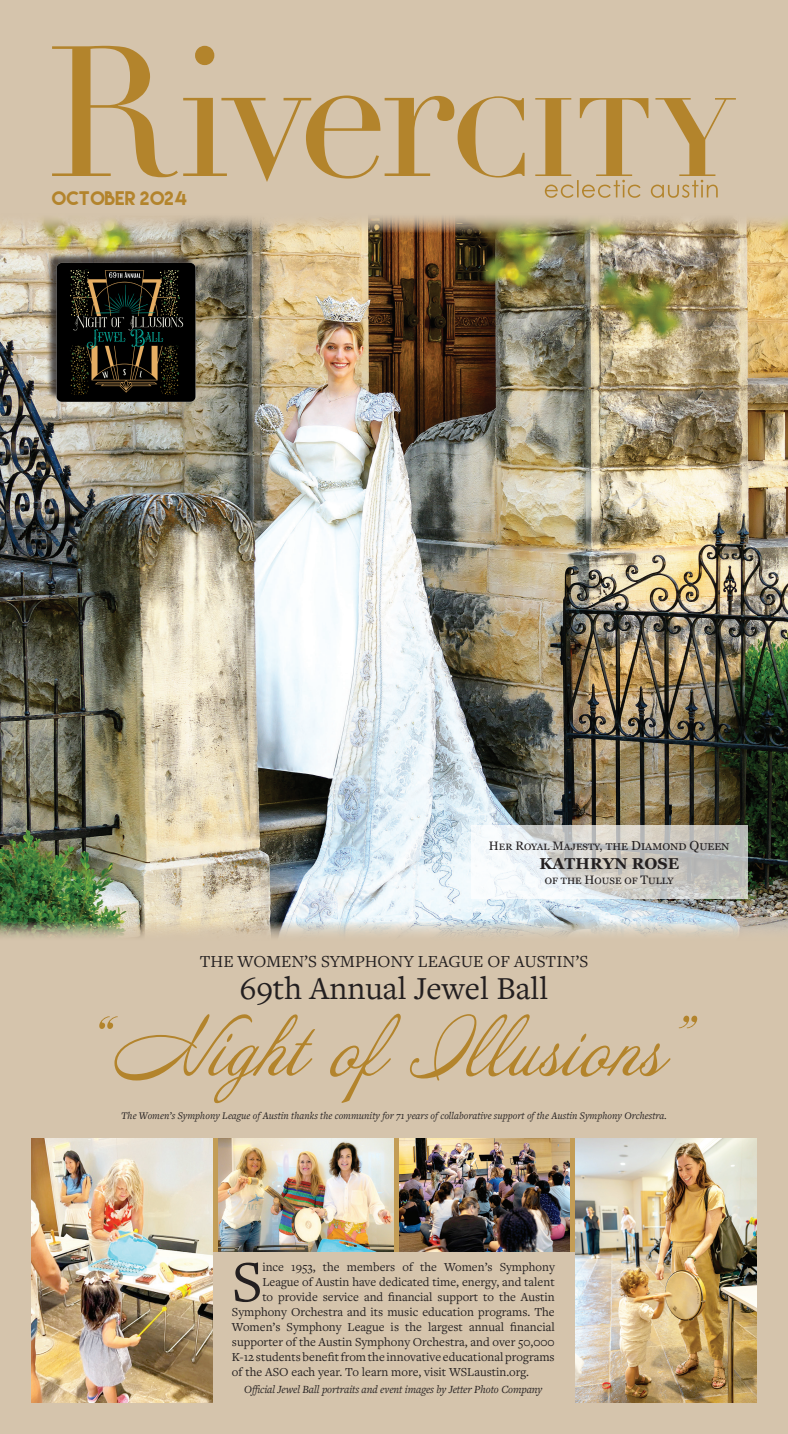
<style>
.page{position:relative;width:788px;height:1434px;background:#fff}
.page>*{position:absolute;margin:0;border:0;box-sizing:border-box;transform-origin:0 0}
.subhead{font:74.55px "Annabelle JF";color:#b3842c;scale:.91 1}
.t1{font:60.29px "Freight Text Pro";color:#231f20}
.ROYALTY_CUTLINES{font:33.25px "Freight Text Pro";color:#231f20}
.ROYALTY_CUTLINES-2{font:17.5px "Freight Text Pro";color:#231f20}
.t2{font:17.5px "Lemon Milk";color:#b3842c}
.ROYALTY_CUTLINES-3{font:700 15.75px "Georgia";letter-spacing:.01em;color:#231f20}
.t3{font:12.69px "Freight Text Pro";color:#231f20}
.ROYALTY_CUTLINES-4{font:12.25px "Georgia";color:#231f20}
.t4{font:italic 11.38px "Freight Text Pro";letter-spacing:-.01em;color:#231f20}
.t5{font:italic 10.5px "Freight Text Pro";color:#231f20}
.s1{font-size:13.12px}
</style>
<div class="page">
<div style="left:0;top:0;width:788px;height:1433px;background:#d5c4ac"></div>
<div style="left:155px;top:1137px;width:446px;height:113px;background:#c39d56"></div>
<img style="left:0;top:217px;width:788px;height:721px">
<svg style="left:544px;top:182px;width:173px;height:16px"></svg>
<svg style="left:52px;top:46px;width:683px;height:136px"></svg>
<div style="left:46px;top:252px;width:148px;height:148px;background:#231f20;opacity:.75"></div>
<img style="left:57px;top:263px;width:138px;height:139px">
<svg style="left:471px;top:825px;width:276px;height:73px;background:#d5d5d3"></svg>
<img style="left:218px;top:1137px;width:176px;height:113px">
<img style="left:399px;top:1137px;width:171px;height:113px">
<img style="left:575px;top:1137px;width:181px;height:265px">
<img style="left:32px;top:1137px;width:181px;height:265px">
<p class="t2" style="left:52px;top:189px;width:136px">OCTOBER 2024</p>
<p class="ROYALTY_CUTLINES-4" style="left:489px;top:838px;width:241px">Her Royal Majesty, <span class="s1">the Diamond Queen</span></p>
<p class="ROYALTY_CUTLINES-3" style="left:539px;top:853px;width:141px">KATHRYN ROSE</p>
<p class="ROYALTY_CUTLINES-4" style="left:544px;top:872px;width:130px">of the House of Tully</p>
<p class="ROYALTY_CUTLINES-2" style="left:200px;top:949px;width:390px">THE WOMEN’S SYMPHONY LEAGUE OF AUSTIN’S</p>
<p class="ROYALTY_CUTLINES" style="left:240px;top:966px;width:310px">69th Annual Jewel Ball</p>
<p class="subhead" style="left:91px;top:1001px;width:668px">“Night of Illusions”</p>
<p class="t5" style="left:121px;top:1109px;width:547px">The Women’s Symphony League of Austin thanks the community for 71 years of collaborative support of the Austin Symphony Orchestra.</p>
<p class="t1" style="left:232px;top:1241px;width:32px">S</p>
<p class="t3" style="left:262px;top:1258px;width:294px">ince 1953, the members of the Women’s Symphony</p>
<p class="t3" style="left:262px;top:1273px;width:294px">League of Austin have dedicated time, energy, and talent</p>
<p class="t3" style="left:262px;top:1288px;width:294px">to provide service and financial support to the Austin</p>
<p class="t3" style="left:232px;top:1303px;width:324px">Symphony Orchestra and its music education programs. The</p>
<p class="t3" style="left:232px;top:1318px;width:324px">Women’s Symphony League is the largest annual financial</p>
<p class="t3" style="left:232px;top:1333px;width:324px">supporter of the Austin Symphony Orchestra, and over 50,000</p>
<p class="t3" style="left:232px;top:1348px;width:324px">K-12 students benefit from the innovative educational programs</p>
<p class="t3" style="left:232px;top:1362px;width:298px">of the ASO each year. To learn more, visit WSLaustin.org.</p>
<p class="t4" style="left:244px;top:1381px;width:300px">Official Jewel Ball portraits and event images by Jetter Photo Company</p>
</div>
